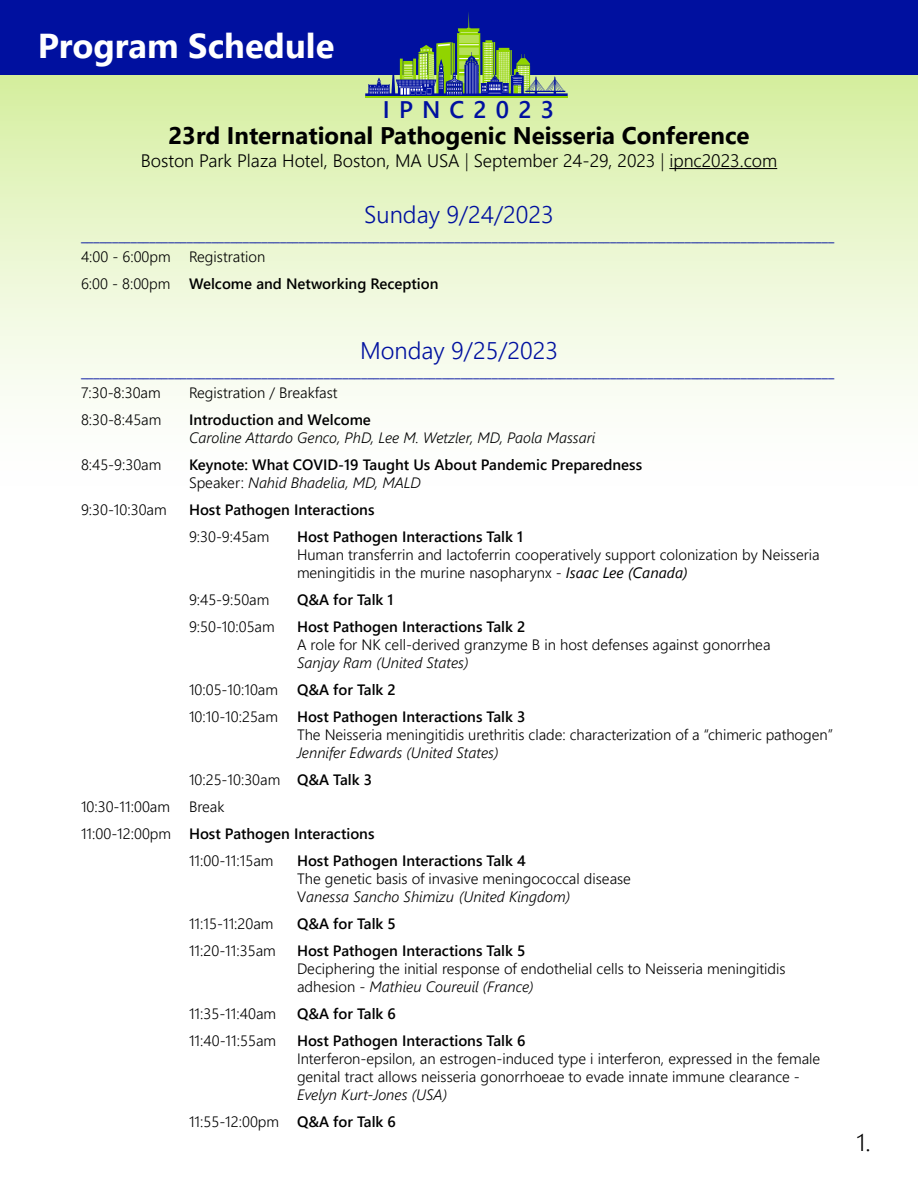
<style>
.page{position:relative;width:918px;height:1188px;background:#fff}
.page>*{position:absolute;margin:0;border:0;box-sizing:border-box;transform-origin:0 0}
.t1{font:700 34.5px "Segoe UI";color:#fff}
.t2{font:700 24px "Segoe UI";color:#000}
.t3{font:300 24px "Segoe UI";color:#00109f}
.t4{font:600 24px "Segoe UI";letter-spacing:.38em;color:#00109f}
.t5{font:300 24px "Segoe UI";color:#000}
.t6{font:300 18px "Segoe UI";color:#000}
.t7{font:300 15px/18px "Segoe UI";color:#000}
.t8{font:600 15px/18px "Segoe UI";color:#000}
.t9{font:700 15px "Segoe UI";color:#00109f}
.t10{font:italic 300 15px/27px "Segoe UI";color:#000}
.s1{font-style:inherit}
.s2{font-weight:600}
.s3{font-weight:300}
.s4{font-weight:300;font-style:italic}
.s5{font-weight:400;font-style:italic}
.s6{font-style:normal}
.s7{font-weight:600;font-style:normal}
.s8{font-style:italic}
</style>
<div class="page">
<svg style="left:0;top:74px;width:918px;height:329px;background:#e8f5cd"></svg>
<hr style="left:669px;top:168px;width:108px;height:1px;background:#000">
<div style="left:0;top:0;width:918px;height:74px;background:#00109f"></div>
<svg style="left:365px;top:12px;width:203px;height:84px"></svg>
<hr style="left:365px;top:96px;width:203px;height:1px;background:#91d400">
<h1 class="t1" style="left:38px;top:13px;width:298px">Program Schedule</h1>
<h2 class="t4" style="left:383px;top:87px;width:173px">IPNC2023</h2>
<h2 class="t2" style="left:168px;top:113px;width:583px">23rd International Pathogenic Neisseria Conference</h2>
<p class="t6" style="left:141px;top:144px;width:638px">Boston Park Plaza Hotel, Boston, MA USA <span class="s1">|</span> September 24-29, 2023 <span class="s1">|</span> ipnc2023.com</p>
<h2 class="t3" style="left:364px;top:192px;width:191px">Sunday 9/24/2023</h2>
<p class="t9" style="left:81px;top:221px;width:755px">_________________________________________________________________________________________________________________________</p>
<p class="t7" style="left:81px;top:241px;width:359px;line-height:27px">4:00 - 6:00pm Registration<br>6:00 - 8:00pm <span class="s2">Welcome and Networking Reception</span></p>
<h2 class="t3" style="left:360px;top:328px;width:199px">Monday 9/25/2023</h2>
<p class="t9" style="left:81px;top:358px;width:755px">_________________________________________________________________________________________________________________________</p>
<p class="t7" style="left:81px;top:383px;width:81px">7:30-8:30am</p>
<p class="t7" style="left:189px;top:383px;width:150px">Registration / Breakfast</p>
<p class="t7" style="left:81px;top:410px;width:82px">8:30-8:45am</p>
<p class="t8" style="left:189px;top:410px;width:183px">Introduction and Welcome</p>
<p class="t10" style="left:189px;top:422px;width:408px">Caroline Attardo Genco, PhD, Lee M. Wetzler, MD, Paola Massari</p>
<p class="t7" style="left:81px;top:455px;width:82px">8:45-9:30am</p>
<p class="t8" style="left:189px;top:455px;width:455px">Keynote: What COVID-19 Taught Us About Pandemic Preparedness<br><span class="s3">Speaker:</span> <span class="s4">Nahid Bhadelia, MD, MALD</span></p>
<p class="t7" style="left:81px;top:500px;width:87px">9:30-10:30am</p>
<p class="t8" style="left:189px;top:500px;width:187px">Host Pathogen Interactions</p>
<p class="t7" style="left:189px;top:527px;width:82px">9:30-9:45am</p>
<p class="t8" style="left:297px;top:527px;width:228px">Host Pathogen Interactions Talk 1</p>
<p class="t7" style="left:297px;top:545px;width:524px">Human transferrin and lactoferrin cooperatively support colonization by Neisseria meningitidis in the murine nasopharynx - <span class="s5">Isaac Lee (Canada)</span></p>
<p class="t7" style="left:189px;top:590px;width:82px">9:45-9:50am</p>
<p class="t8" style="left:297px;top:590px;width:98px">Q&amp;A for Talk 1</p>
<p class="t7" style="left:189px;top:617px;width:87px">9:50-10:05am</p>
<p class="t8" style="left:297px;top:617px;width:230px">Host Pathogen Interactions Talk 2</p>
<p class="t7" style="left:297px;top:635px;width:475px">A role for NK cell-derived granzyme B in host defenses against gonorrhea</p>
<p class="t10" style="left:297px;top:647px;width:173px">Sanjay Ram (United States)</p>
<p class="t7" style="left:189px;top:680px;width:91px">10:05-10:10am</p>
<p class="t8" style="left:297px;top:680px;width:100px">Q&amp;A for Talk 2</p>
<p class="t7" style="left:189px;top:707px;width:91px">10:10-10:25am</p>
<p class="t8" style="left:297px;top:707px;width:230px">Host Pathogen Interactions Talk 3</p>
<p class="t7" style="left:297px;top:725px;width:538px">The Neisseria meningitidis urethritis clade: characterization of a “chimeric pathogen”</p>
<p class="t10" style="left:189px;top:737px;width:311px;text-indent:108px">Jennifer Edwards (United States)<br><span class="s6">10:25-10:30am</span> <span class="s7">Q&amp;A Talk 3</span></p>
<p class="t7" style="left:81px;top:797px;width:91px">10:30-11:00am</p>
<p class="t7" style="left:189px;top:797px;width:37px">Break</p>
<p class="t8" style="left:81px;top:824px;width:295px"><span class="s3">11:00-12:00pm</span> Host Pathogen Interactions</p>
<p class="t7" style="left:189px;top:851px;width:86px">11:00-11:15am</p>
<p class="t8" style="left:297px;top:851px;width:230px">Host Pathogen Interactions Talk 4</p>
<p class="t7" style="left:297px;top:869px;width:336px">The genetic basis of invasive meningococcal disease<br>V<span class="s8">anessa Sancho Shimizu (United Kingdom)</span></p>
<p class="t7" style="left:189px;top:914px;width:86px">11:15-11:20am</p>
<p class="t8" style="left:297px;top:914px;width:100px">Q&amp;A for Talk 5</p>
<p class="t7" style="left:189px;top:941px;width:88px">11:20-11:35am</p>
<p class="t8" style="left:297px;top:941px;width:230px">Host Pathogen Interactions Talk 5</p>
<p class="t7" style="left:297px;top:959px;width:490px">Deciphering the initial response of endothelial cells to Neisseria meningitidis adhesion - <span class="s8">Mathieu Coureuil (France)</span></p>
<p class="t7" style="left:189px;top:1004px;width:89px">11:35-11:40am</p>
<p class="t8" style="left:297px;top:1004px;width:101px">Q&amp;A for Talk 6</p>
<p class="t7" style="left:189px;top:1031px;width:89px">11:40-11:55am</p>
<p class="t8" style="left:297px;top:1031px;width:230px">Host Pathogen Interactions Talk 6</p>
<p class="t7" style="left:297px;top:1049px;width:525px">Interferon-epsilon, an estrogen-induced type i interferon, expressed in the female genital tract allows neisseria gonorrhoeae to evade innate immune clearance -</p>
<p class="t10" style="left:189px;top:1079px;width:260px;text-indent:108px">Evelyn Kurt-Jones (USA)<br><span class="s6">11:55-12:00pm</span> <span class="s7">Q&amp;A for Talk 6</span></p>
<h2 class="t5" style="left:856px;top:1120px;width:16px">1.</h2>
</div>
